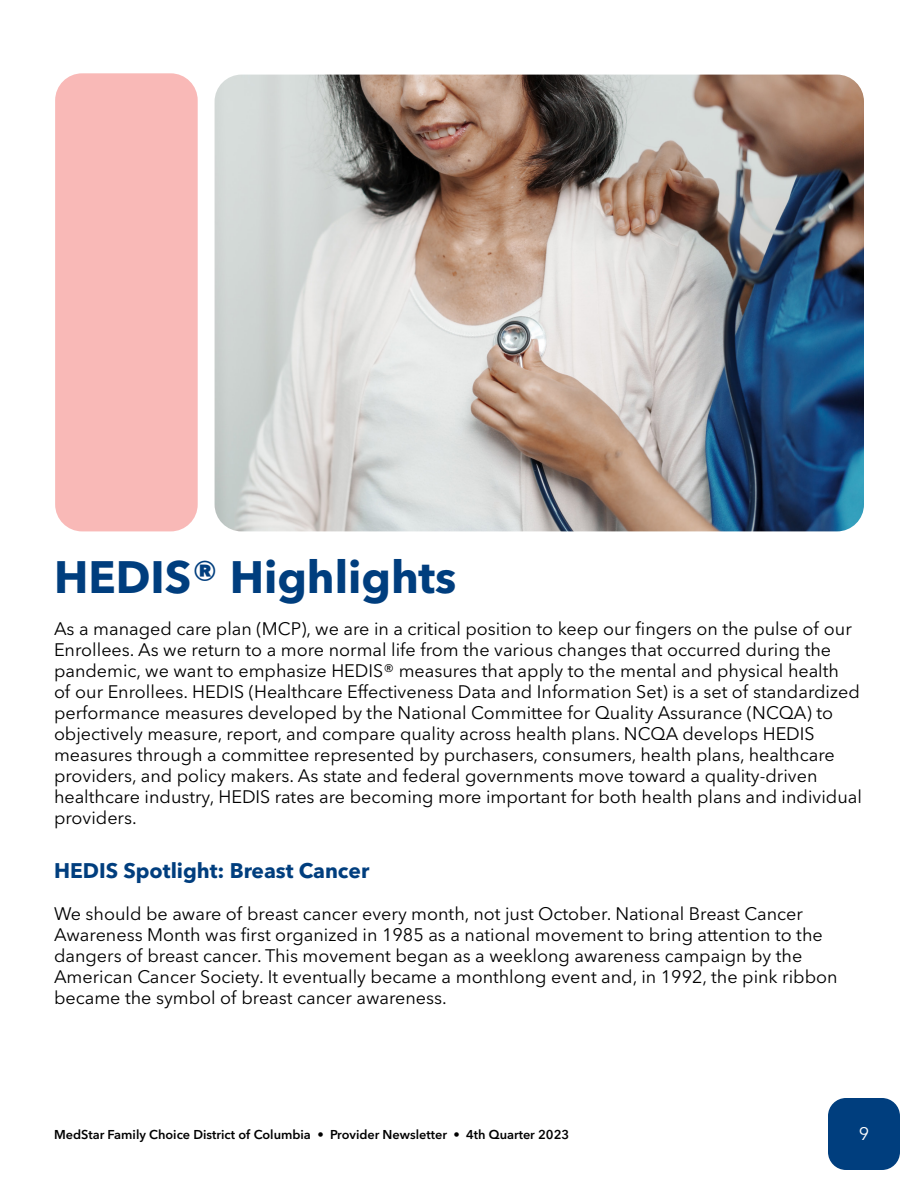
<style>
.page{position:relative;width:918px;height:1188px;background:#fff}
.page>*{position:absolute;margin:0;border:0;box-sizing:border-box;transform-origin:0 0}
.t1{font:700 45px "Avenir Next LT Pro";color:#003e7e}
.Sub_Title{font:700 21px "Avenir Next LT Pro";color:#003e7e}
.t2{font:18px "Avenir Next LT Pro";color:#000}
.t3{font:18px "Avenir Next LT Pro";color:#fff}
.t4{font:600 12.75px "Avenir Next LT Pro";color:#000}
.s1{font-weight:400}
</style>
<div class="page">
<img style="left:215px;top:75px;width:649px;height:456px">
<div style="left:55px;top:73px;width:143px;height:458px;background:#f9b9b7;border-radius:27px"></div>
<div style="left:828px;top:1098px;width:72px;height:72px;background:#003e7e;border-radius:18px"></div>
<h1 class="t1" style="left:54px;top:550px;width:404px">HEDIS® Highlights</h1>
<p class="t2" style="left:54px;top:618px;width:799px">As a managed care plan (MCP), we are in a critical position to keep our fingers on the pulse of our</p>
<p class="t2" style="left:54px;top:639px;width:779px">Enrollees. As we return to a more normal life from the various changes that occurred during the</p>
<p class="t2" style="left:54px;top:660px;width:787px">pandemic, we want to emphasize HEDIS® measures that apply to the mental and physical health</p>
<p class="t2" style="left:54px;top:681px;width:807px">of our Enrollees. HEDIS (Healthcare Effectiveness Data and Information Set) is a set of standardized</p>
<p class="t2" style="left:54px;top:702px;width:781px">performance measures developed by the National Committee for Quality Assurance (NCQA) to</p>
<p class="t2" style="left:54px;top:723px;width:762px">objectively measure, report, and compare quality across health plans. NCQA develops HEDIS</p>
<p class="t2" style="left:54px;top:744px;width:782px">measures through a committee represented by purchasers, consumers, health plans, healthcare</p>
<p class="t2" style="left:54px;top:765px;width:765px">providers, and policy makers. As state and federal governments move toward a quality-driven</p>
<p class="t2" style="left:54px;top:786px;width:809px">healthcare industry, HEDIS rates are becoming more important for both health plans and individual</p>
<p class="t2" style="left:54px;top:807px;width:84px">providers.</p>
<p class="Sub_Title" style="left:54px;top:858px;width:317px">HEDIS Spotlight: Breast Cancer</p>
<p class="t2" style="left:54px;top:903px;width:750px">We should be aware of breast cancer every month, not just October. National Breast Cancer</p>
<p class="t2" style="left:54px;top:924px;width:770px">Awareness Month was first organized in 1985 as a national movement to bring attention to the</p>
<p class="t2" style="left:54px;top:945px;width:750px">dangers of breast cancer. This movement began as a weeklong awareness campaign by the</p>
<p class="t2" style="left:54px;top:966px;width:785px">American Cancer Society. It eventually became a monthlong event and, in 1992, the pink ribbon</p>
<p class="t2" style="left:54px;top:987px;width:394px">became the symbol of breast cancer awareness.</p>
<p class="t4" style="left:54px;top:1126px;width:517px">MedStar Family Choice District of Columbia <span class="s1">•</span> Provider Newsletter • 4th Quarter 2023</p>
<p class="t3" style="left:859px;top:1123px;width:12px">9</p>
</div>
